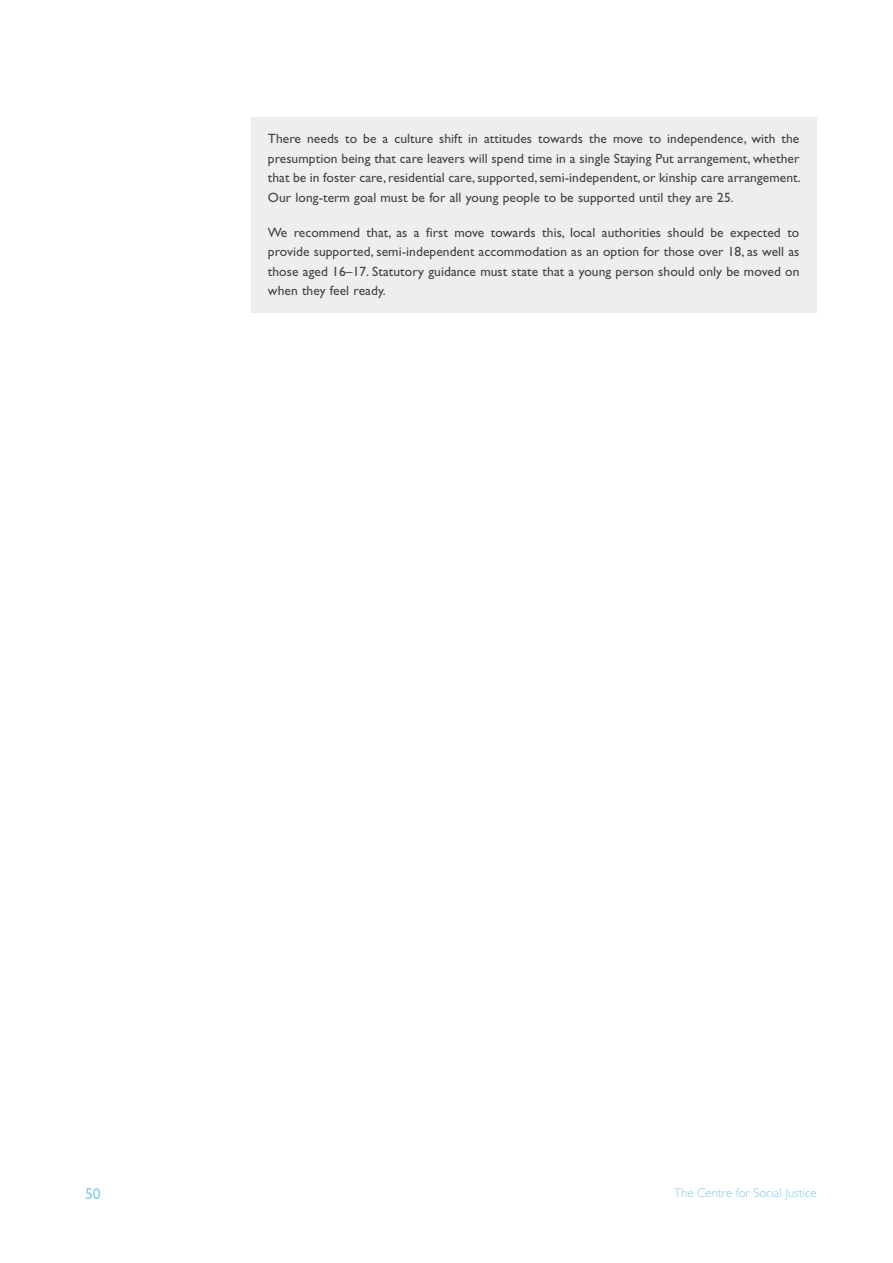
<style>
.page{position:relative;width:893px;height:1263px;background:#fff}
.page>*{position:absolute;margin:0;border:0;box-sizing:border-box;transform-origin:0 0}
.t1{font:15.75px "Gill Sans Std";color:#85cbf0}
.t2{font:13.5px/19.5px "Gill Sans Std";letter-spacing:.005em;color:#454444;text-align:justify}
.t3{font:300 12.75px "Gill Sans Std";color:#85cbf0}
</style>
<div class="page">
<div style="left:251px;top:117px;width:565px;height:195px;background:#eee"></div>
<p class="t2" style="left:268px;top:129px;width:534px">There needs to be a culture shift in attitudes towards the move to independence, with the presumption being that care leavers will spend time in a single Staying Put arrangement, whether that be in foster care, residential care, supported, semi-independent, or kinship care arrangement.<br>Our long-term goal must be for all young people to be supported until they are 25.</p>
<p class="t2" style="left:268px;top:223px;width:533px">We recommend that, as a first move towards this, local authorities should be expected to provide supported, semi-independent accommodation as an option for those over 18, as well as those aged 16–17. Statutory guidance must state that a young person should only be moved on when they feel ready.</p>
<p class="t1" style="left:85px;top:1185px;width:17px">50</p>
<p class="t3" style="left:674px;top:1186px;width:144px">The Centre for Social Justice</p>
</div>
